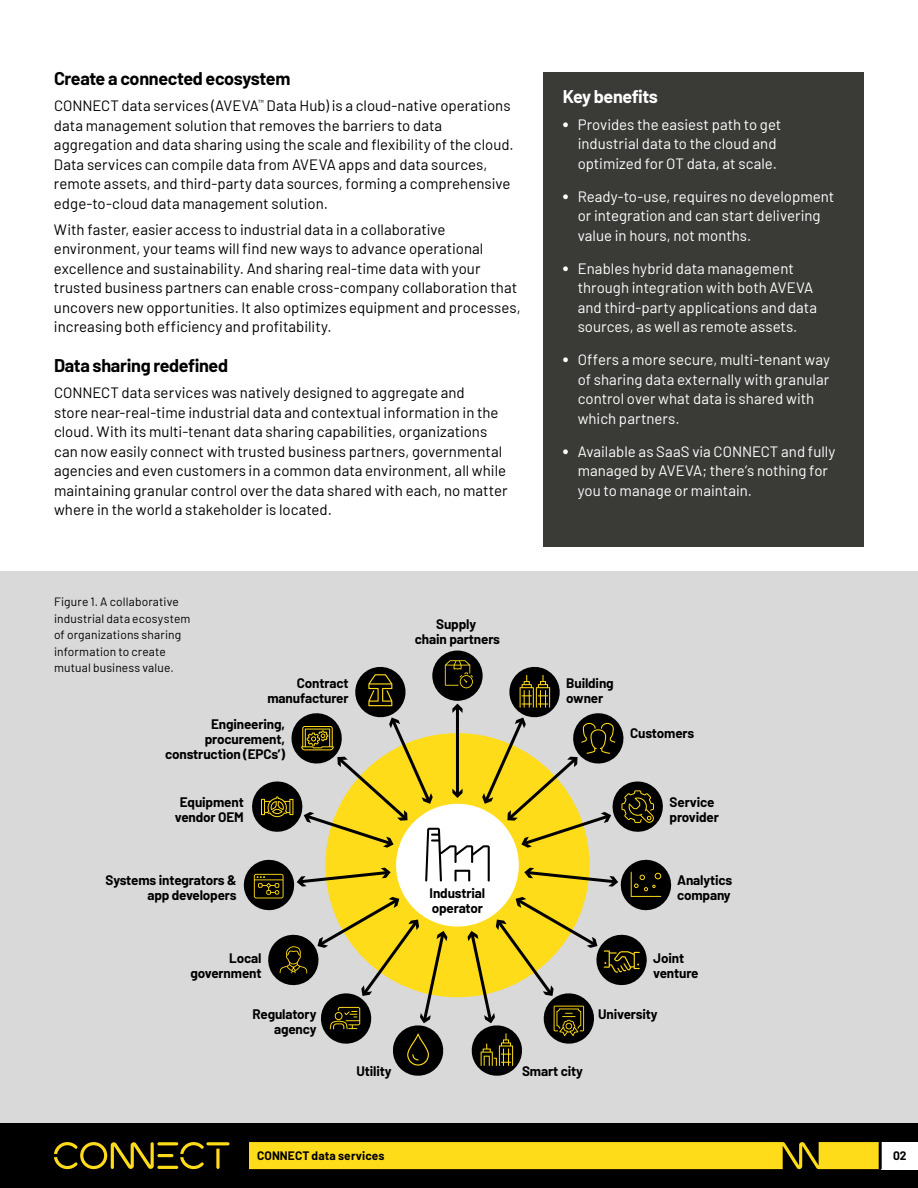
<style>
.page{position:relative;width:918px;height:1188px;background:#fff}
.page>*{position:absolute;margin:0;border:0;box-sizing:border-box;transform-origin:0 0}
.t1{font:700 18px "Barlow";letter-spacing:-.02em;color:#000}
.t2{font:700 18px "Barlow";letter-spacing:-.025em;color:#fff}
.t3{font:15px/19.5px "Barlow";color:#000}
.t4{font:15px/19.5px "Barlow";color:#fff}
.t5{font:700 13.5px/15px "Barlow";letter-spacing:-.01em;color:#000}
.t6{font:12px/16.5px "Barlow";letter-spacing:.01em;color:#000}
.t7{font:700 12px "Barlow";letter-spacing:.01em;color:#000}
.s1{font-weight:700;font-size:18px}
</style>
<div class="page">
<div style="left:0;top:1123px;width:918px;height:65px;background:#000"></div>
<svg style="left:54px;top:1142px;width:176px;height:28px"></svg>
<svg style="left:250px;top:1142px;width:629px;height:27px;background:#f3d217"></svg>
<div style="left:882px;top:1142px;width:36px;height:27px;background:#fff"></div>
<div style="left:0;top:571px;width:918px;height:552px;background:#d9d9d9"></div>
<div style="left:432px;top:651px;width:51px;height:50px;background:#000;border-radius:50%"></div>
<svg style="left:243px;top:660px;width:429px;height:416px"></svg>
<div style="left:543px;top:72px;width:321px;height:474px;background:#3a3a37"></div>
<p class="t1" style="left:54px;top:67px;width:238px">Create a connected ecosystem</p>
<p class="t3" style="left:54px;top:95px;width:461px">CONNECT data services (AVEVA<sup>™</sup> Data Hub) is a cloud-native operations data management solution that removes the barriers to data aggregation and data sharing using the scale and flexibility of the cloud.<br>Data services can compile data from AVEVA apps and data sources, remote assets, and third-party data sources, forming a comprehensive edge-to-cloud data management solution.</p>
<p class="t3" style="left:54px;top:219px;width:468px">With faster, easier access to industrial data in a collaborative environment, your teams will find new ways to advance operational excellence and sustainability. And sharing real-time data with your trusted business partners can enable cross-company collaboration that uncovers new opportunities. It also optimizes equipment and processes, increasing both efficiency and profitability.</p>
<p class="t1" style="left:54px;top:355px;width:176px">Data sharing redefined</p>
<p class="t3" style="left:54px;top:382px;width:455px">CONNECT data services was natively designed to aggregate and<br>store near-real-time industrial data and contextual information in the cloud. With its multi-tenant data sharing capabilities, organizations can now easily connect with trusted business partners, governmental agencies and even customers in a common data environment, all while maintaining granular control over the data shared with each, no matter where in the world a stakeholder is located.</p>
<p class="t6" style="left:54px;top:593px;width:138px">Figure 1. A collaborative industrial data ecosystem of organizations sharing information to create mutual business value.</p>
<p class="t5" style="left:267px;top:675px;width:83px;text-align:right">Contract manufacturer</p>
<p class="t5" style="left:165px;top:717px;width:122px;text-align:right">Engineering, procurement, construction (EPCs’)</p>
<p class="t5" style="left:175px;top:794px;width:70px;text-align:center">Equipment vendor OEM</p>
<p class="t5" style="left:106px;top:873px;width:133px;text-align:right">Systems integrators &amp; app developers</p>
<p class="t5" style="left:191px;top:951px;width:73px;text-align:right">Local government</p>
<p class="t5" style="left:252px;top:1006px;width:66px;text-align:right">Regulatory agency</p>
<p class="t5" style="left:415px;top:616px;width:87px;text-align:center">Supply<br>chain partners</p>
<p class="t5" style="left:430px;top:885px;width:57px">Industrial operator</p>
<p class="t2" style="left:563px;top:86px;width:97px">Key benefits</p>
<p class="t4" style="left:578px;top:113px;width:205px;text-indent:-15px"><span class="s1">•</span> Provides the easiest path to get industrial data to the cloud and optimized for OT data, at scale.</p>
<p class="t4" style="left:578px;top:185px;width:258px;text-indent:-15px"><span class="s1">•</span> Ready-to-use, requires no development or integration and can start delivering value in hours, not months.</p>
<p class="t4" style="left:578px;top:257px;width:241px;text-indent:-15px"><span class="s1">•</span> Enables hybrid data management through integration with both AVEVA and third-party applications and data sources, as well as remote assets.</p>
<p class="t4" style="left:578px;top:349px;width:254px;text-indent:-15px"><span class="s1">•</span> Offers a more secure, multi-tenant way of sharing data externally with granular control over what data is shared with which partners.</p>
<p class="t4" style="left:578px;top:440px;width:259px;text-indent:-15px"><span class="s1">•</span> Available as SaaS via CONNECT and fully managed by AVEVA; there’s nothing for you to manage or maintain.</p>
<p class="t5" style="left:566px;top:675px;width:49px">Building owner</p>
<p class="t5" style="left:630px;top:726px;width:66px">Customers</p>
<p class="t5" style="left:670px;top:794px;width:51px">Service provider</p>
<p class="t5" style="left:677px;top:873px;width:57px">Analytics company</p>
<p class="t5" style="left:653px;top:951px;width:47px">Joint venture</p>
<p class="t5" style="left:598px;top:1006px;width:61px">University</p>
<p class="t5" style="left:357px;top:1063px;width:37px">Utility</p>
<p class="t5" style="left:522px;top:1063px;width:62px">Smart city</p>
<p class="t7" style="left:257px;top:1148px;width:129px">CONNECT data services</p>
<p class="t7" style="left:893px;top:1148px;width:15px">02</p>
</div>
